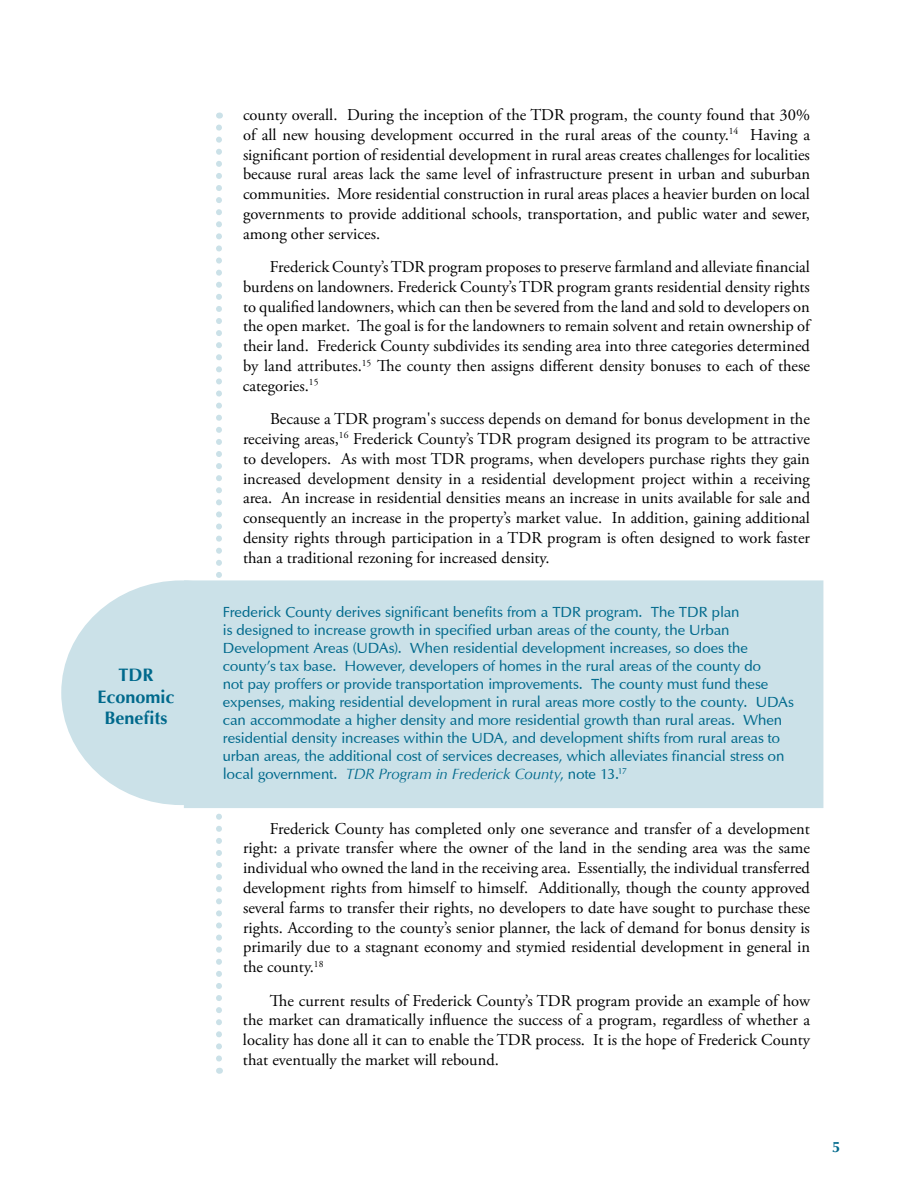
<style>
.page{position:relative;width:918px;height:1188px;background:#fff}
.page>*{position:absolute;margin:0;border:0;box-sizing:border-box;transform-origin:0 0}
.t1{font:700 18px/21.6px "Optima";color:#00698c;text-align:center}
.t2{font:16.5px/19.8px "Adobe Garamond Pro";color:#000;text-align:justify}
.t3{font:15px/18px "Optima";letter-spacing:-.005em;color:#00698c}
.t4{font:700 15px "Optima";color:#00698c}
.s1{font-style:italic}
</style>
<div class="page">
<svg style="left:216px;top:128px;width:6px;height:946px"></svg>
<div style="left:61px;top:580px;width:241px;height:225px;background:#cbe1e8;border-radius:50%"></div>
<div style="left:197px;top:593px;width:614px;height:202px;background:#cbe1e8"></div>
<div style="left:184px;top:580px;width:639px;height:228px;border:26px solid #cbe1e8"></div>
<p class="t1" style="left:98px;top:664px;width:79px">TDR<br>Economic<br>Benefits</p>
<p class="t2" style="left:243px;top:105px;width:569px">county overall. During the inception of the TDR program, the county found that 30% of all new housing development occurred in the rural areas of the county.<sup>14</sup> Having a significant portion of residential development in rural areas creates challenges for localities because rural areas lack the same level of infrastructure present in urban and suburban communities. More residential construction in rural areas places a heavier burden on local governments to provide additional schools, transportation, and public water and sewer, among other services.</p>
<p class="t2" style="left:243px;top:258px;width:569px;text-indent:27px">Frederick County’s TDR program proposes to preserve farmland and alleviate financial burdens on landowners. Frederick County’s TDR program grants residential density rights to qualified landowners, which can then be severed from the land and sold to developers on the open market. The goal is for the landowners to remain solvent and retain ownership of their land. Frederick County subdivides its sending area into three categories determined by land attributes.<sup>15</sup> The county then assigns different density bonuses to each of these categories.<sup>15</sup></p>
<p class="t2" style="left:243px;top:410px;width:569px;text-indent:27px">Because a TDR program's success depends on demand for bonus development in the receiving areas,<sup>16</sup> Frederick County’s TDR program designed its program to be attractive to developers. As with most TDR programs, when developers purchase rights they gain increased development density in a residential development project within a receiving area. An increase in residential densities means an increase in units available for sale and consequently an increase in the property’s market value. In addition, gaining additional density rights through participation in a TDR program is often designed to work faster than a traditional rezoning for increased density.</p>
<p class="t3" style="left:223px;top:603px;width:572px">Frederick County derives significant benefits from a TDR program. The TDR plan<br>is designed to increase growth in specified urban areas of the county, the Urban Development Areas (UDAs). When residential development increases, so does the county's tax base. However, developers of homes in the rural areas of the county do<br>not pay proffers or provide transportation improvements. The county must fund these expenses, making residential development in rural areas more costly to the county. UDAs can accommodate a higher density and more residential growth than rural areas. When residential density increases within the UDA, and development shifts from rural areas to urban areas, the additional cost of services decreases, which alleviates financial stress on local government. <span class="s1">TDR Program in Frederick County</span>, note 13.<sup>17</sup></p>
<p class="t2" style="left:243px;top:819px;width:569px;text-indent:27px">Frederick County has completed only one severance and transfer of a development right: a private transfer where the owner of the land in the sending area was the same individual who owned the land in the receiving area. Essentially, the individual transferred development rights from himself to himself. Additionally, though the county approved several farms to transfer their rights, no developers to date have sought to purchase these rights. According to the county’s senior planner, the lack of demand for bonus density is primarily due to a stagnant economy and stymied residential development in general in the county.<sup>18</sup></p>
<p class="t2" style="left:243px;top:991px;width:569px;text-indent:27px">The current results of Frederick County’s TDR program provide an example of how the market can dramatically influence the success of a program, regardless of whether a locality has done all it can to enable the TDR process. It is the hope of Frederick County that eventually the market will rebound.</p>
<p class="t4" style="left:832px;top:1138px;width:10px">5</p>
</div>
